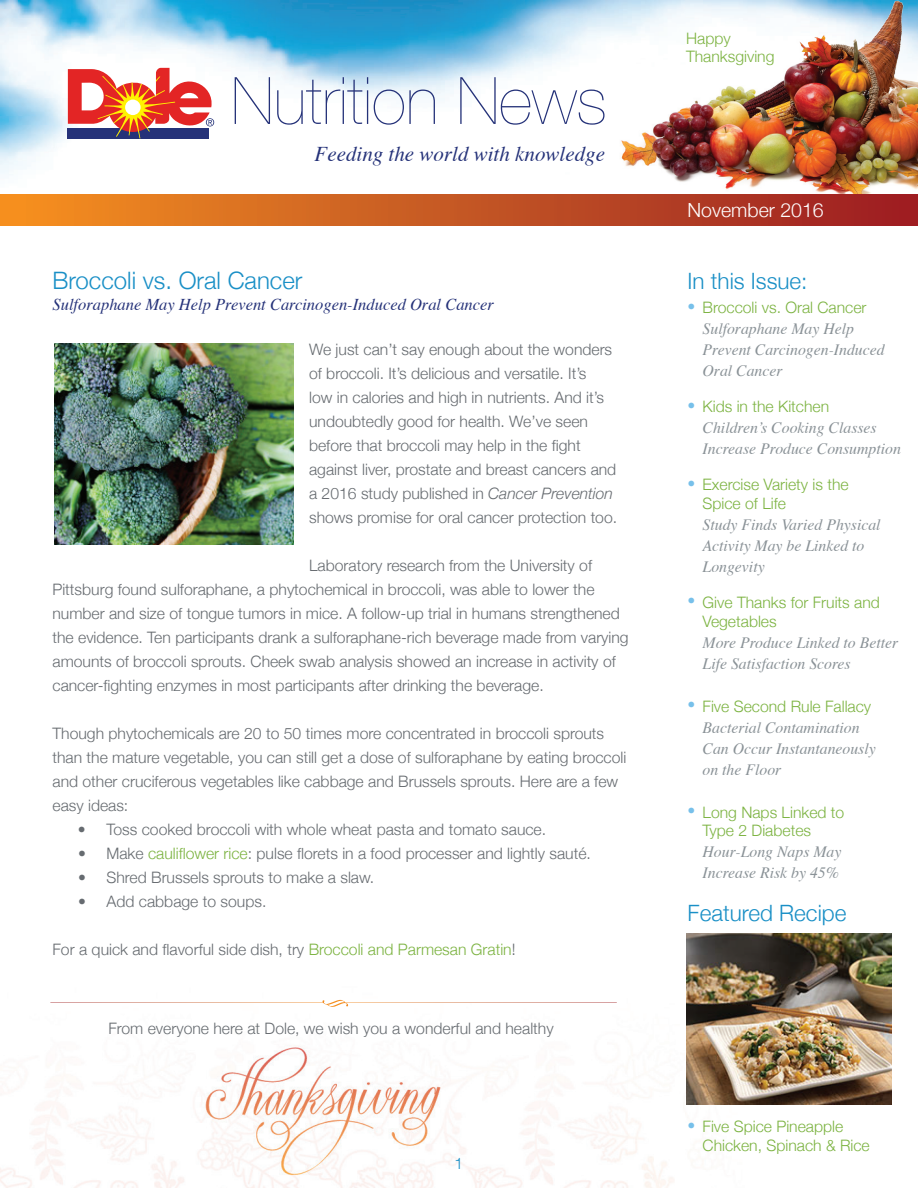
<style>
.page{position:relative;width:918px;height:1188px;background:#fff}
.page>*{position:absolute;margin:0;border:0;box-sizing:border-box;transform-origin:0 0}
.t1{font:200 65.4px "Helvetica Neue";color:#253279}
.t2{font:300 24px "Helvetica Neue";color:#198fc6}
.t3{font:300 22.5px "Helvetica Neue";color:#198fc6}
.t4{font:italic 21px "Times";color:#253279}
.t5{font:300 19.5px "Helvetica Neue";color:#fff}
.t6{font:italic 16.5px "Times";color:#253279}
.t7{font:300 15.75px/24px "Helvetica Neue";color:#666b70}
.t8{font:italic 15.75px/21px "Times";color:#8a9297}
.t9{font:300 15.75px/18.9px "Helvetica Neue";color:#7cb341}
.t10{font:300 15.75px "Helvetica Neue";color:#198fc6}
.s1{font-style:italic}
.s2{color:#7cb341}
.s3{color:#77c0ea}
</style>
<div class="page">
<img style="left:0;top:933px;width:892px;height:255px">
<img style="left:0;top:0;width:610px;height:175px">
<svg style="left:68px;top:68px;width:147px;height:70px"></svg>
<div style="left:125px;top:100px;width:16px;height:15px;background:#fff;border-radius:50%"></div>
<div style="left:175px;top:145px;width:430px;height:27px;background:#fff"></div>
<img style="left:610px;top:0;width:308px;height:194px">
<img style="left:54px;top:344px;width:239px;height:200px">
<img style="left:686px;top:933px;width:205px;height:172px">
<div style="left:0;top:194px;width:918px;height:32px;background:linear-gradient(to right,#f49221,#991d24)"></div>
<svg style="left:50px;top:1000px;width:567px;height:7px"></svg>
<h1 class="t1" style="left:231px;top:50px;width:377px">Nutrition News</h1>
<h3 class="t4" style="left:315px;top:135px;width:292px">Feeding the world with knowledge</h3>
<h2 class="t2" style="left:52px;top:261px;width:251px">Broccoli vs. Oral Cancer</h2>
<p class="t6" style="left:52px;top:290px;width:443px">Sulforaphane May Help Prevent Carcinogen-Induced Oral Cancer</p>
<p class="t7" style="left:309px;top:336px;width:310px">We just can’t say enough about the wonders of broccoli. It’s delicious and versatile. It’s<br>low in calories and high in nutrients. And it’s undoubtedly good for health. We’ve seen before that broccoli may help in the fight against liver, prostate and breast cancers and a 2016 study published in <span class="s1">Cancer Prevention </span>shows promise for oral cancer protection too.</p>
<p class="t7" style="left:52px;top:552px;width:578px;text-indent:257px">Laboratory research from the University of Pittsburg found sulforaphane, a phytochemical in broccoli, was able to lower the number and size of tongue tumors in mice. A follow-up trial in humans strengthened the evidence. Ten participants drank a sulforaphane-rich beverage made from varying amounts of broccoli sprouts. Cheek swab analysis showed an increase in activity of cancer-fighting enzymes in most participants after drinking the beverage.</p>
<p class="t7" style="left:52px;top:720px;width:575px">Though phytochemicals are 20 to 50 times more concentrated in broccoli sprouts than the mature vegetable, you can still get a dose of sulforaphane by eating broccoli and other cruciferous vegetables like cabbage and Brussels sprouts. Here are a few easy ideas:</p>
<p class="t7" style="left:78px;top:816px;width:470px">• Toss cooked broccoli with whole wheat pasta and tomato sauce.</p>
<p class="t7" style="left:78px;top:840px;width:514px">• Make <span class="s2">cauliflower rice</span>: pulse florets in a food processer and lightly sauté.</p>
<p class="t7" style="left:78px;top:864px;width:298px">• Shred Brussels sprouts to make a slaw.</p>
<p class="t7" style="left:78px;top:888px;width:190px">• Add cabbage to soups.</p>
<p class="t7" style="left:53px;top:936px;width:465px">For a quick and flavorful side dish, try <span class="s2">Broccoli and Parmesan Gratin</span>!</p>
<p class="t7" style="left:108px;top:1015px;width:447px">From everyone here at Dole, we wish you a wonderful and healthy</p>
<p class="t10" style="left:455px;top:1151px;width:10px">1</p>
<p class="t9" style="left:686px;top:27px;width:90px">Happy<br>Thanksgiving</p>
<p class="t5" style="left:688px;top:194px;width:138px">November 2016</p>
<h3 class="t3" style="left:688px;top:263px;width:121px">In this Issue:</h3>
<p class="t9" style="left:688px;top:297px;width:180px"><span class="s3">•</span> Broccoli vs. Oral Cancer</p>
<p class="t8" style="left:703px;top:317px;width:184px">Sulforaphane May Help<br>Prevent Carcinogen-Induced<br>Oral Cancer</p>
<p class="t9" style="left:688px;top:396px;width:143px"><span class="s3">•</span> Kids in the Kitchen</p>
<p class="t8" style="left:703px;top:416px;width:200px">Children’s Cooking Classes<br>Increase Produce Consumption</p>
<p class="t9" style="left:703px;top:474px;width:148px;text-indent:-15px"><span class="s3">•</span> Exercise Variety is the<br>Spice of Life</p>
<p class="t8" style="left:703px;top:513px;width:180px">Study Finds Varied Physical<br>Activity May be Linked to<br>Longevity</p>
<p class="t9" style="left:703px;top:592px;width:179px;text-indent:-15px"><span class="s3">•</span> Give Thanks for Fruits and<br>Vegetables</p>
<p class="t8" style="left:703px;top:631px;width:197px">More Produce Linked to Better<br>Life Satisfaction Scores</p>
<p class="t9" style="left:688px;top:695px;width:185px"><span class="s3">•</span> Five Second Rule Fallacy</p>
<p class="t8" style="left:703px;top:716px;width:175px">Bacterial Contamination<br>Can Occur Instantaneously on the Floor</p>
<p class="t9" style="left:703px;top:801px;width:143px;text-indent:-15px"><span class="s3">•</span> Long Naps Linked to<br>Type 2 Diabetes</p>
<p class="t8" style="left:703px;top:841px;width:140px">Hour-Long Naps May<br>Increase Risk by 45%</p>
<h3 class="t3" style="left:688px;top:895px;width:160px">Featured Recipe</h3>
<p class="t9" style="left:703px;top:1116px;width:169px;text-indent:-15px"><span class="s3">•</span> Five Spice Pineapple<br>Chicken, Spinach &amp; Rice</p>
</div>
